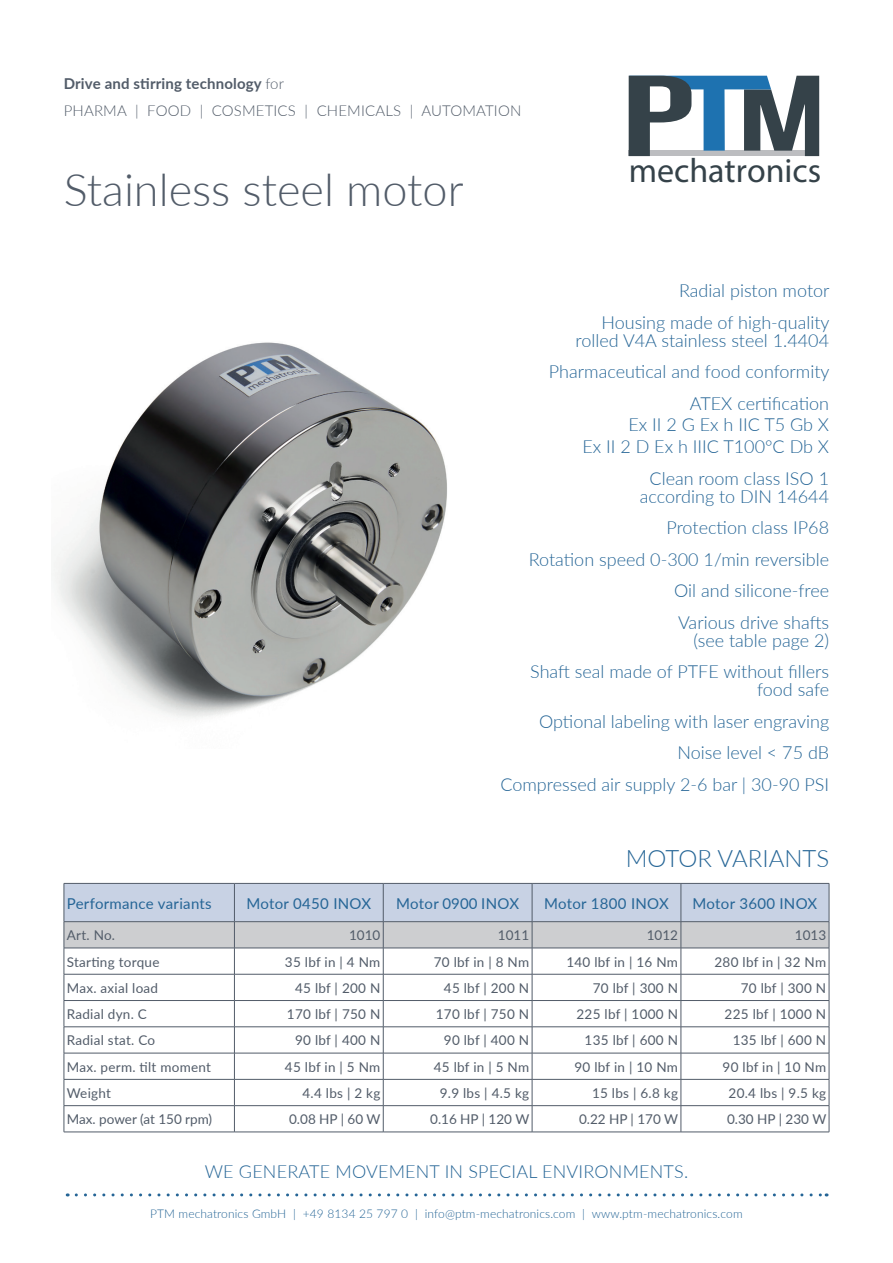
<style>
.page{position:relative;width:893px;height:1263px;background:#fff}
.page>*{position:absolute;margin:0;border:0;box-sizing:border-box;transform-origin:0 0}
.t1{font:300 45px "Lato";color:#525c69}
.t2{font:34.05px "Myriad Pro";color:#354249}
.t3{font:300 24px "Lato";color:#256596}
.t4{font:300 18px/31.5px "Lato";color:#256596;text-align:right}
.Absatzformat_2{font:15px "Lato";letter-spacing:.02em;color:#256596}
.t5{font:300 15px/27px "Lato";letter-spacing:.01em;color:#525c69}
.t6{font:13.5px "Lato";letter-spacing:.02em;color:#525c69}
.t7{font:13.5px "Lato";color:#525c69}
.t8{font:300 12px "Lato";letter-spacing:.01em;color:#256596}
.s1{font-weight:700}
</style>
<div class="page">
<img style="left:53px;top:342px;width:394px;height:376px">
<svg style="left:64px;top:883px;width:766px;height:249px"></svg>
<hr style="left:64px;top:1132px;width:170px;height:1px;background:#525c69">
<hr style="left:234px;top:1132px;width:149px;height:1px;background:#525c69">
<hr style="left:383px;top:1132px;width:149px;height:1px;background:#525c69">
<hr style="left:532px;top:1132px;width:149px;height:1px;background:#525c69">
<hr style="left:681px;top:1132px;width:148px;height:1px;background:#525c69">
<svg style="left:629px;top:76px;width:190px;height:80px"></svg>
<svg style="left:76px;top:1193px;width:751px;height:3px"></svg>
<p class="t5" style="left:64px;top:69px;width:459px"><span class="s1">Drive and stirring technology</span> for<br>PHARMA | FOOD | COSMETICS | CHEMICALS | AUTOMATION</p>
<p class="t1" style="left:64px;top:159px;width:401px">Stainless steel motor</p>
<h2 class="t2" style="left:629px;top:150px;width:194px">mechatronics</h2>
<p class="t4" style="left:679px;top:274px;width:152px">Radial piston motor</p>
<p class="t4" style="left:601px;top:306px;width:230px">Housing made of high-quality</p>
<p class="t4" style="left:576px;top:324px;width:255px">rolled V4A stainless steel 1.4404</p>
<p class="t4" style="left:549px;top:355px;width:282px">Pharmaceutical and food conformity<br>ATEX certification</p>
<p class="t4" style="left:628px;top:408px;width:202px">Ex II 2 G Ex h IIC T5 Gb X</p>
<p class="t4" style="left:582px;top:430px;width:248px">Ex II 2 D Ex h IIIC T100°C Db X</p>
<p class="t4" style="left:650px;top:462px;width:181px">Clean room class ISO 1</p>
<p class="t4" style="left:640px;top:480px;width:191px">according to DIN 14644</p>
<p class="t4" style="left:667px;top:511px;width:164px">Protection class IP68</p>
<p class="t4" style="left:529px;top:543px;width:302px">Rotation speed 0-300 1/min reversible</p>
<p class="t4" style="left:674px;top:574px;width:157px">Oil and silicone-free</p>
<p class="t4" style="left:678px;top:606px;width:153px">Various drive shafts</p>
<p class="t4" style="left:693px;top:624px;width:137px">(see table page 2)</p>
<p class="t4" style="left:530px;top:655px;width:300px">Shaft seal made of PTFE without fillers</p>
<p class="t4" style="left:757px;top:673px;width:74px">food safe</p>
<p class="t4" style="left:539px;top:705px;width:292px">Optional labeling with laser engraving</p>
<p class="t4" style="left:677px;top:736px;width:153px">Noise level &lt; 75 dB</p>
<p class="t4" style="left:500px;top:768px;width:330px">Compressed air supply 2-6 bar | 30-90 PSI</p>
<p class="t3" style="left:626px;top:842px;width:205px">MOTOR VARIANTS</p>
<p class="Absatzformat_2" style="left:67px;top:892px;width:146px">Performance variants</p>
<p class="Absatzformat_2" style="left:246px;top:892px;width:126px">Motor 0450 INOX</p>
<p class="Absatzformat_2" style="left:396px;top:892px;width:124px">Motor 0900 INOX</p>
<p class="Absatzformat_2" style="left:544px;top:892px;width:126px">Motor 1800 INOX</p>
<p class="Absatzformat_2" style="left:693px;top:892px;width:126px">Motor 3600 INOX</p>
<p class="t6" style="left:67px;top:926px;width:50px">Art. No.</p>
<p class="t6" style="left:349px;top:926px;width:33px">1010</p>
<p class="t6" style="left:498px;top:926px;width:33px">1011</p>
<p class="t6" style="left:647px;top:926px;width:33px">1012</p>
<p class="t6" style="left:795px;top:926px;width:33px">1013</p>
<p class="t6" style="left:67px;top:952px;width:94px">Starting torque</p>
<p class="t6" style="left:285px;top:952px;width:97px">35 lbf in | 4 Nm</p>
<p class="t6" style="left:434px;top:952px;width:97px">70 lbf in | 8 Nm</p>
<p class="t6" style="left:566px;top:952px;width:113px">140 lbf in | 16 Nm</p>
<p class="t6" style="left:714px;top:952px;width:113px">280 lbf in | 32 Nm</p>
<p class="t6" style="left:67px;top:978px;width:93px">Max. axial load</p>
<p class="t6" style="left:295px;top:978px;width:87px">45 lbf | 200 N</p>
<p class="t6" style="left:444px;top:978px;width:87px">45 lbf | 200 N</p>
<p class="t6" style="left:593px;top:978px;width:87px">70 lbf | 300 N</p>
<p class="t6" style="left:741px;top:978px;width:87px">70 lbf | 300 N</p>
<p class="t6" style="left:67px;top:1004px;width:82px">Radial dyn. C</p>
<p class="t6" style="left:287px;top:1004px;width:95px">170 lbf | 750 N</p>
<p class="t6" style="left:436px;top:1004px;width:95px">170 lbf | 750 N</p>
<p class="t6" style="left:576px;top:1004px;width:103px">225 lbf | 1000 N</p>
<p class="t6" style="left:725px;top:1004px;width:103px">225 lbf | 1000 N</p>
<p class="t6" style="left:67px;top:1031px;width:90px">Radial stat. Co</p>
<p class="t6" style="left:295px;top:1031px;width:87px">90 lbf | 400 N</p>
<p class="t6" style="left:444px;top:1031px;width:87px">90 lbf | 400 N</p>
<p class="t6" style="left:585px;top:1031px;width:95px">135 lbf | 600 N</p>
<p class="t6" style="left:733px;top:1031px;width:95px">135 lbf | 600 N</p>
<p class="t6" style="left:67px;top:1057px;width:146px">Max. perm. tilt moment</p>
<p class="t6" style="left:285px;top:1057px;width:97px">45 lbf in | 5 Nm</p>
<p class="t6" style="left:434px;top:1057px;width:97px">45 lbf in | 5 Nm</p>
<p class="t6" style="left:574px;top:1057px;width:105px">90 lbf in | 10 Nm</p>
<p class="t6" style="left:723px;top:1057px;width:105px">90 lbf in | 10 Nm</p>
<p class="t6" style="left:67px;top:1083px;width:46px">Weight</p>
<p class="t6" style="left:302px;top:1083px;width:79px">4.4 lbs | 2 kg</p>
<p class="t6" style="left:440px;top:1083px;width:91px">9.9 lbs | 4.5 kg</p>
<p class="t6" style="left:592px;top:1083px;width:87px">15 lbs | 6.8 kg</p>
<p class="t6" style="left:729px;top:1083px;width:99px">20.4 lbs | 9.5 kg</p>
<p class="t7" style="left:67px;top:1110px;width:147px">Max. power (at 150 rpm)</p>
<p class="t6" style="left:289px;top:1110px;width:93px">0.08 HP | 60 W</p>
<p class="t6" style="left:430px;top:1110px;width:101px">0.16 HP | 120 W</p>
<p class="t6" style="left:579px;top:1110px;width:101px">0.22 HP | 170 W</p>
<p class="t6" style="left:727px;top:1110px;width:101px">0.30 HP | 230 W</p>
<p class="t4" style="left:205px;top:1155px;width:485px">WE GENERATE MOVEMENT IN SPECIAL ENVIRONMENTS.</p>
<p class="t8" style="left:150px;top:1206px;width:594px">PTM mechatronics GmbH | +49 8134 25 797 0 | info@ptm-mechatronics.com | www.ptm-mechatronics.com</p>
</div>
